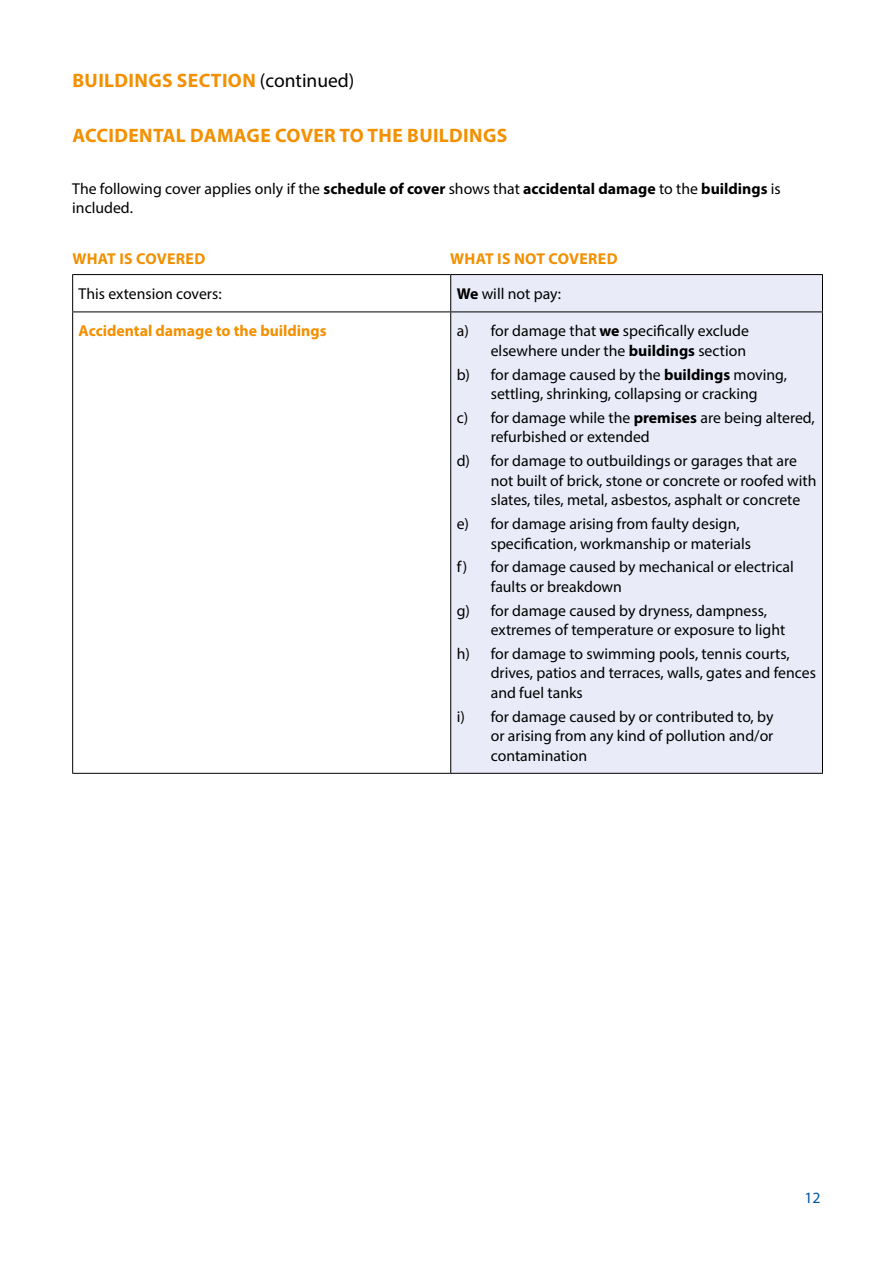
<style>
.page{position:relative;width:893px;height:1263px;background:#fff}
.page>*{position:absolute;margin:0;border:0;box-sizing:border-box;transform-origin:0 0}
.t1{font:700 19.5px "Myriad Pro";letter-spacing:.02em;color:#f39000}
.t2{font:15.75px/19.5px "Myriad Pro";color:#000}
.t3{font:700 15.75px "Myriad Pro";color:#f39000}
.t4{font:700 15.75px "Myriad Pro";letter-spacing:.02em;color:#f39000}
.t5{font:15.75px "Myriad Pro";color:#0055a3}
.s1{font-weight:400;color:#000}
.s2{font-weight:700}
</style>
<div class="page">
<div style="left:451px;top:275px;width:371px;height:498px;background:#e9ecf8"></div>
<hr style="left:72px;top:274px;width:379px;height:1px;background:#000">
<hr style="left:72px;top:275px;width:1px;height:36px;background:#000">
<hr style="left:451px;top:274px;width:372px;height:1px;background:#000">
<hr style="left:450px;top:275px;width:1px;height:36px;background:#000">
<hr style="left:822px;top:275px;width:1px;height:36px;background:#000">
<hr style="left:72px;top:311px;width:379px;height:1px;background:#000">
<hr style="left:72px;top:312px;width:1px;height:461px;background:#000">
<hr style="left:451px;top:311px;width:372px;height:1px;background:#000">
<hr style="left:450px;top:312px;width:1px;height:461px;background:#000">
<hr style="left:822px;top:312px;width:1px;height:461px;background:#000">
<hr style="left:72px;top:773px;width:379px;height:1px;background:#000">
<hr style="left:451px;top:773px;width:372px;height:1px;background:#000">
<p class="t1" style="left:72px;top:68px;width:283px">BUILDINGS SECTION <span class="s1">(continued)</span></p>
<p class="t1" style="left:72px;top:123px;width:436px">ACCIDENTAL DAMAGE COVER TO THE BUILDINGS</p>
<p class="t2" style="left:72px;top:178px;width:710px">The following cover applies only if the <span class="s2">schedule of cover</span> shows that <span class="s2">accidental damage</span> to the <span class="s2">buildings</span> is included.</p>
<p class="t4" style="left:72px;top:248px;width:134px">WHAT IS COVERED</p>
<p class="t4" style="left:450px;top:248px;width:169px">WHAT IS NOT COVERED</p>
<p class="t2" style="left:79px;top:284px;width:144px">This extension covers:</p>
<p class="t2" style="left:457px;top:284px;width:106px"><span class="s2">We</span> will not pay:</p>
<p class="t3" style="left:79px;top:321px;width:249px">Accidental damage to the buildings</p>
<p class="t2" style="left:457px;top:321px;width:294px;text-align:right">a) for damage that <span class="s2">we</span> specifically exclude elsewhere under the <span class="s2">buildings</span> section</p>
<p class="t2" style="left:457px;top:364px;width:332px;text-align:center">b) for damage caused by the <span class="s2">buildings</span> moving, settling, shrinking, collapsing or cracking</p>
<p class="t2" style="left:491px;top:408px;width:326px;text-indent:-34px">c) for damage while the <span class="s2">premises</span> are being altered, refurbished or extended</p>
<p class="t2" style="left:491px;top:451px;width:327px;text-indent:-34px">d) for damage to outbuildings or garages that are not built of brick, stone or concrete or roofed with slates, tiles, metal, asbestos, asphalt or concrete</p>
<p class="t2" style="left:491px;top:514px;width:262px;text-indent:-34px">e) for damage arising from faulty design, specification, workmanship or materials</p>
<p class="t2" style="left:491px;top:557px;width:304px;text-indent:-34px">f) for damage caused by mechanical or electrical faults or breakdown</p>
<p class="t2" style="left:491px;top:600px;width:296px;text-indent:-34px">g) for damage caused by dryness, dampness, extremes of temperature or exposure to light</p>
<p class="t2" style="left:491px;top:643px;width:327px;text-indent:-34px">h) for damage to swimming pools, tennis courts, drives, patios and terraces, walls, gates and fences and fuel tanks</p>
<p class="t2" style="left:491px;top:706px;width:284px;text-align:justify;text-indent:-34px">i) for damage caused by or contributed to, by or arising from any kind of pollution and/or contamination</p>
<p class="t5" style="left:804px;top:1187px;width:18px">12</p>
</div>
